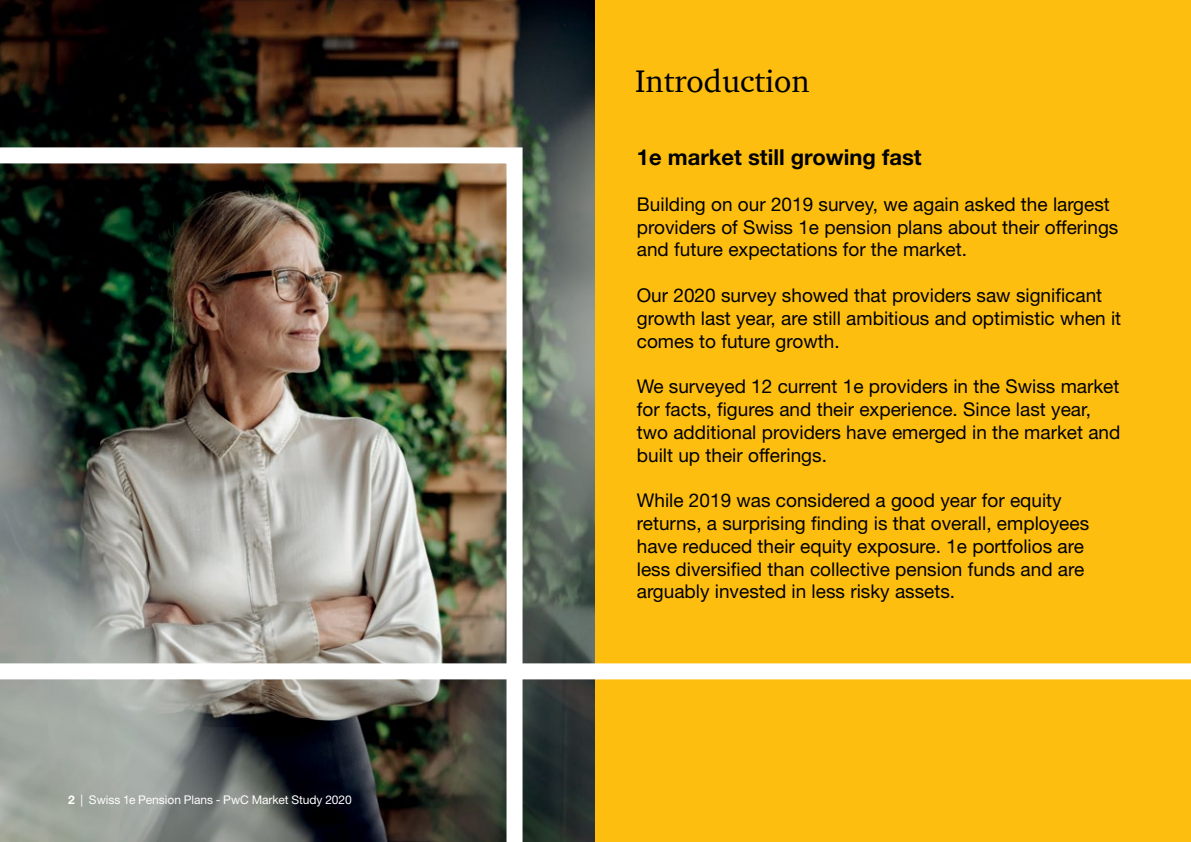
<style>
.page{position:relative;width:1191px;height:842px;background:#fff}
.page>*{position:absolute;margin:0;border:0;box-sizing:border-box;transform-origin:0 0}
.t1{font:32px "ITC Charter Com";color:#000}
.t2{font:700 22px "Helvetica Neue LT Std";color:#000}
.t3{font:19px/22.8px "Helvetica Neue LT Std";color:#000}
.t4{font:12px "Helvetica Neue LT Std";color:#fff}
.s1{font-weight:700}
</style>
<div class="page">
<img style="left:0;top:0;width:595px;height:842px">
<img style="left:0;top:139px;width:530px;height:703px">
<div style="left:595px;top:0;width:596px;height:842px;background:#febe10"></div>
<div style="left:0;top:663px;width:1191px;height:16px;background:#fff"></div>
<p class="t4" style="left:68px;top:792px;width:285px"><span class="s1">2</span> | Swiss 1e Pension Plans - PwC Market Study 2020</p>
<h1 class="t1" style="left:635px;top:61px;width:176px">Introduction</h1>
<p class="t2" style="left:637px;top:144px;width:286px">1e market still growing fast</p>
<p class="t3" style="left:637px;top:192px;width:483px">Building on our 2019 survey, we again asked the largest providers of Swiss 1e pension plans about their offerings and future expectations for the market.</p>
<p class="t3" style="left:637px;top:283px;width:486px">Our 2020 survey showed that providers saw significant growth last year, are still ambitious and optimistic when it comes to future growth.</p>
<p class="t3" style="left:637px;top:375px;width:485px">We surveyed 12 current 1e providers in the Swiss market for facts, figures and their experience. Since last year, two additional providers have emerged in the market and built up their offerings.</p>
<p class="t3" style="left:637px;top:489px;width:454px">While 2019 was considered a good year for equity returns, a surprising finding is that overall, employees have reduced their equity exposure. 1e portfolios are less diversified than collective pension funds and are arguably invested in less risky assets.</p>
</div>
